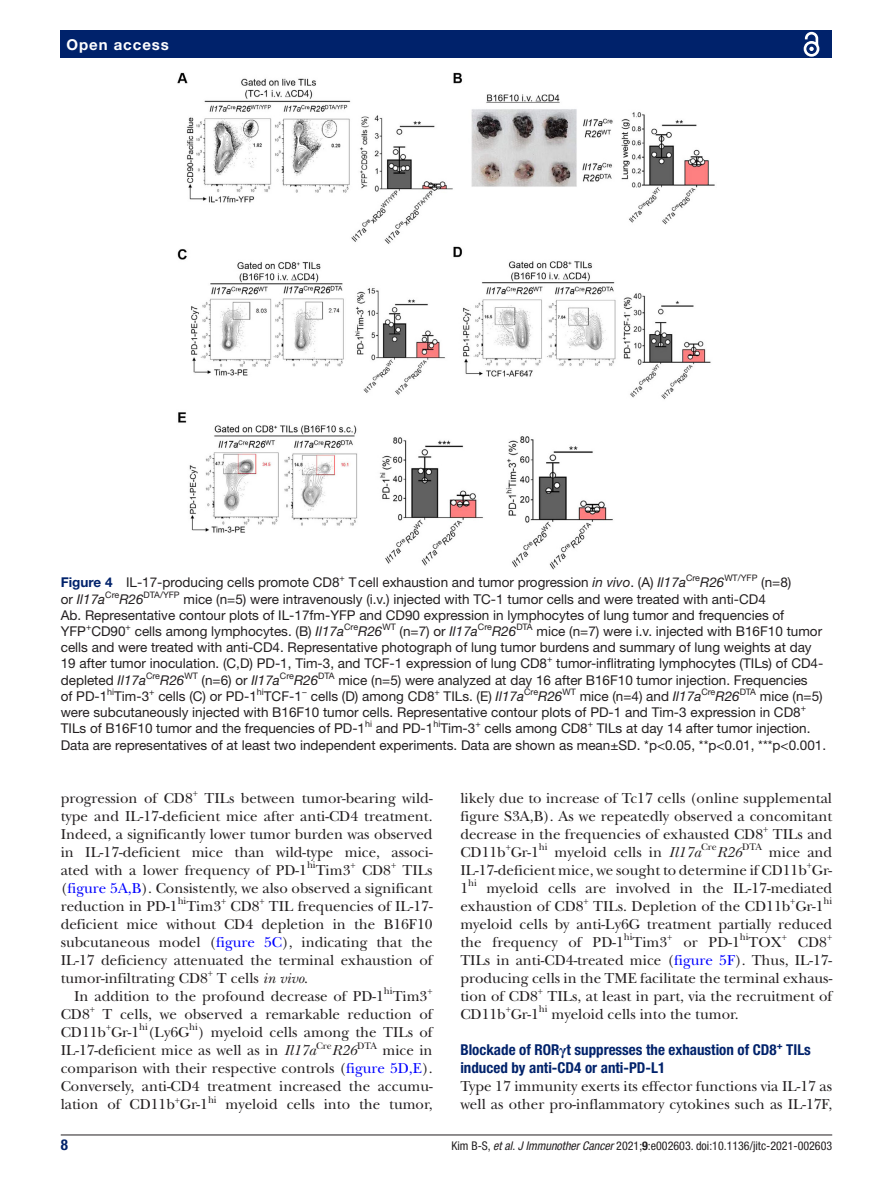
<style>
.page{position:relative;width:893px;height:1191px;background:#fff}
.page>*{position:absolute;margin:0;border:0;box-sizing:border-box;transform-origin:0 0}
.t1{font:15px/18px "New Baskerville";color:#231f20;text-align:justify}
.t2{font:700 condensed 15px/18px "Helvetica Neue LT Std";color:#00226b}
.t3{font:700 15px "Helvetica Neue LT Std";letter-spacing:.065em;color:#fff}
.t4{font:italic 15px "New Baskerville";color:#231f20}
.t5{font:13.5px/16.2px "Helvetica Neue LT Std";color:#231f20}
.t6{font:italic 13.5px "Helvetica Neue LT Std";color:#231f20}
.t7{font:condensed 12px "Helvetica Neue LT Std";color:#231f20}
.t8{font:9.9px "New Baskerville";color:#231f20}
.t9{font:9px "Helvetica Neue LT Std";color:#231f20}
.s1{font-weight:700;color:#00226b}
.s2{font-style:italic}
.s3{font-style:normal}
.s4{color:#00f}
.s5{font-family:"Times New Roman";font-stretch:normal}
.s6{font-weight:700}
</style>
<div class="page">
<hr style="left:61px;top:1134px;width:771px;height:1px;background:#231f20">
<div style="left:61px;top:31px;width:771px;height:27px;background:#00226b"></div>
<svg style="left:803px;top:31px;width:17px;height:26px"></svg>
<img style="left:177px;top:73px;width:538px;height:497px">
<p class="t3" style="left:66px;top:35px;width:104px">Open access</p>
<p class="t5" style="left:61px;top:574px;width:280px"><span class="s1">Figure 4</span> IL-17-producing cells promote CD8</p>
<p class="t9" style="left:340px;top:573px;width:7px">+</p>
<p class="t5" style="left:349px;top:574px;width:339px">Tcell exhaustion and tumor progression <span class="s2">in vivo</span>. (A) <span class="s2">Il17a</span></p>
<p class="t9" style="left:686px;top:573px;width:16px">Cre</p>
<p class="t6" style="left:700px;top:574px;width:26px">R26</p>
<p class="t9" style="left:724px;top:573px;width:35px">WT/YFP</p>
<p class="t5" style="left:761px;top:574px;width:32px">(n=8)</p>
<p class="t6" style="left:61px;top:591px;width:84px"><span class="s3">or</span> Il17a<sup>Cre</sup>R26</p>
<p class="t9" style="left:144px;top:589px;width:38px">DTA/YFP</p>
<p class="t5" style="left:61px;top:590px;width:763px;text-indent:123px">mice (n=5) were intravenously (i.v.) injected with TC-1 tumor cells and were treated with anti-CD4<br>Ab. Representative contour plots of IL-17fm-YFP and CD90 expression in lymphocytes of lung tumor and frequencies of YFP<sup>+</sup>CD90<sup>+</sup> cells among lymphocytes. (B) <span class="s2">Il17a</span><sup>Cre</sup><span class="s2">R26</span><sup>WT</sup> (n=7) or <span class="s2">Il17a</span><sup>Cre</sup><span class="s2">R26</span><sup>DTA</sup> mice (n=7) were i.v. injected with B16F10 tumor cells and were treated with anti-CD4. Representative photograph of lung tumor burdens and summary of lung weights at day 19 after tumor inoculation. (C,D) PD-1, Tim-3, and TCF-1 expression of lung CD8</p>
<p class="t9" style="left:547px;top:654px;width:7px">+</p>
<p class="t5" style="left:556px;top:655px;width:269px">tumor-inflitrating lymphocytes (TILs) of CD4-</p>
<p class="t5" style="left:61px;top:671px;width:125px">depleted <span class="s2">Il17a</span><sup>Cre</sup><span class="s2">R26</span></p>
<p class="t9" style="left:184px;top:670px;width:15px">WT</p>
<p class="t5" style="left:202px;top:671px;width:80px">(n=6) or <span class="s2">Il17a</span></p>
<p class="t9" style="left:280px;top:670px;width:16px">Cre</p>
<p class="t6" style="left:294px;top:672px;width:26px">R26</p>
<p class="t9" style="left:318px;top:670px;width:18px">DTA</p>
<p class="t5" style="left:61px;top:671px;width:767px;text-indent:278px">mice (n=5) were analyzed at day 16 after B16F10 tumor injection. Frequencies<br>of PD-1<sup>hi</sup>Tim-3<sup>+</sup> cells (C) or PD-1<sup>hi</sup>TCF-1<sup>−</sup> cells (D) among CD8<sup>+</sup> TILs. (E) <span class="s2">Il17a</span><sup>Cre</sup><span class="s2">R26</span><sup>WT</sup> mice (n=4) and <span class="s2">Il17a</span><sup>Cre</sup><span class="s2">R26</span><sup>DTA</sup> mice (n=5) were subcutaneously injected with B16F10 tumor cells. Representative contour plots of PD-1 and Tim-3 expression in CD8<sup>+ </sup>TILs of B16F10 tumor and the frequencies of PD-1<sup>hi</sup> and PD-1<sup>hi</sup>Tim-3<sup>+</sup> cells among CD8<sup>+</sup> TILs at day 14 after tumor injection.<br>Data are representatives of at least two independent experiments. Data are shown as mean±SD. *p&lt;0.05, **p&lt;0.01, ***p&lt;0.001.</p>
<p class="t1" style="left:61px;top:789px;width:134px">progression of CD8</p>
<p class="t8" style="left:193px;top:787px;width:7px">+</p>
<p class="t1" style="left:61px;top:789px;width:373px;text-indent:144px">TILs between tumor-bearing wild&shy;type and IL-17-deficient mice after anti-CD4 treatment.<br>Indeed, a significantly lower tumor burden was observed in IL-17-deficient mice than wild-type mice, associ&shy;ated with a lower frequency of PD-1</p>
<p class="t8" style="left:307px;top:859px;width:10px">hi</p>
<p class="t1" style="left:316px;top:861px;width:36px">Tim3</p>
<p class="t8" style="left:350px;top:859px;width:7px">+</p>
<p class="t1" style="left:362px;top:861px;width:31px">CD8</p>
<p class="t8" style="left:391px;top:859px;width:7px">+</p>
<p class="t1" style="left:61px;top:861px;width:373px;text-indent:342px">TILs (<span class="s4">figure 5A,B</span>). Consistently, we also observed a significant reduction in PD-1</p>
<p class="t8" style="left:178px;top:895px;width:10px">hi</p>
<p class="t1" style="left:186px;top:897px;width:36px">Tim3</p>
<p class="t8" style="left:221px;top:895px;width:7px">+</p>
<p class="t1" style="left:230px;top:897px;width:31px">CD8</p>
<p class="t8" style="left:260px;top:895px;width:7px">+</p>
<p class="t1" style="left:61px;top:897px;width:373px;text-indent:208px">TIL frequencies of IL-17- deficient mice without CD4 depletion in the B16F10 subcutaneous model (<span class="s4">figure 5C</span>), indicating that the IL-17 deficiency attenuated the terminal exhaustion of tumor-infiltrating CD8</p>
<p class="t8" style="left:208px;top:967px;width:7px">+</p>
<p class="t1" style="left:217px;top:969px;width:93px">T cells <span class="s2">in vivo</span>.</p>
<p class="t1" style="left:74px;top:987px;width:360px">In addition to the profound decrease of PD-1<sup>hi</sup>Tim3<sup>+</sup></p>
<p class="t1" style="left:61px;top:1005px;width:31px">CD8</p>
<p class="t8" style="left:90px;top:1003px;width:7px">+</p>
<p class="t1" style="left:61px;top:1005px;width:373px;text-indent:42px">T cells, we observed a remarkable reduction of<br>CD11b Gr-1</p>
<p class="t8" style="left:106px;top:1021px;width:7px">+</p>
<p class="t8" style="left:139px;top:1021px;width:10px">hi</p>
<p class="t1" style="left:148px;top:1023px;width:43px">(Ly6G</p>
<p class="t8" style="left:189px;top:1021px;width:10px">hi</p>
<p class="t1" style="left:61px;top:1023px;width:373px;text-indent:137px">) myeloid cells among the TILs of<br>IL-17-deficient mice as well as in <span class="s2">Il17a</span></p>
<p class="t8" style="left:316px;top:1039px;width:17px">Cre</p>
<p class="t4" style="left:332px;top:1041px;width:27px">R26</p>
<p class="t8" style="left:357px;top:1039px;width:21px">DTA</p>
<p class="t1" style="left:61px;top:1041px;width:373px;text-indent:322px">mice in comparison with their respective controls (<span class="s4">figure 5D,E</span>).<br>Conversely, anti-CD4 treatment increased the accumu&shy;lation of CD11b<sup>+</sup>Gr-1</p>
<p class="t8" style="left:208px;top:1093px;width:10px">hi</p>
<p class="t1" style="left:226px;top:1095px;width:209px">myeloid cells into the tumor,</p>
<p class="t1" style="left:460px;top:789px;width:373px">likely due to increase of Tc17 cells (online supplemental figure S3A,B). As we repeatedly observed a concomitant decrease in the frequencies of exhausted CD8</p>
<p class="t8" style="left:763px;top:823px;width:7px">+</p>
<p class="t1" style="left:773px;top:825px;width:61px">TILs and</p>
<p class="t8" style="left:506px;top:841px;width:7px">+</p>
<p class="t8" style="left:539px;top:841px;width:10px">hi</p>
<p class="t1" style="left:555px;top:843px;width:148px">myeloid cells in <span class="s2">Il17a</span></p>
<p class="t8" style="left:701px;top:841px;width:17px">Cre</p>
<p class="t4" style="left:717px;top:843px;width:27px">R26</p>
<p class="t8" style="left:742px;top:841px;width:21px">DTA</p>
<p class="t1" style="left:460px;top:843px;width:373px;text-align:right">mice and<br>IL-17-deficient mice, we sought to determine if CD11b Gr-</p>
<p class="t1" style="left:460px;top:843px;width:80px">CD11b Gr-1</p>
<p class="t8" style="left:807px;top:859px;width:7px">+</p>
<p class="t1" style="left:460px;top:879px;width:9px">1</p>
<p class="t8" style="left:468px;top:877px;width:10px">hi</p>
<p class="t1" style="left:460px;top:879px;width:373px;text-indent:26px">myeloid cells are involved in the IL-17-mediated exhaustion of CD8</p>
<p class="t8" style="left:790px;top:895px;width:7px">+</p>
<p class="t8" style="left:823px;top:895px;width:10px">hi</p>
<p class="t1" style="left:460px;top:915px;width:373px">myeloid cells by anti-Ly6G treatment partially reduced the frequency of PD-1</p>
<p class="t8" style="left:584px;top:895px;width:7px">+</p>
<p class="t1" style="left:593px;top:897px;width:232px">TILs. Depletion of the CD11b Gr-1</p>
<p class="t8" style="left:624px;top:931px;width:10px">hi</p>
<p class="t1" style="left:633px;top:933px;width:36px">Tim3</p>
<p class="t8" style="left:667px;top:931px;width:7px">+</p>
<p class="t1" style="left:683px;top:933px;width:58px">or PD-1</p>
<p class="t8" style="left:740px;top:931px;width:10px">hi</p>
<p class="t1" style="left:749px;top:933px;width:35px">TOX</p>
<p class="t8" style="left:782px;top:931px;width:7px">+</p>
<p class="t1" style="left:798px;top:933px;width:31px">CD8</p>
<p class="t8" style="left:827px;top:931px;width:7px">+</p>
<p class="t1" style="left:460px;top:951px;width:373px">TILs in anti-CD4-treated mice (<span class="s4">figure 5F</span>). Thus, IL-17- producing cells in the TME facilitate the terminal exhaus&shy;tion of CD8</p>
<p class="t8" style="left:538px;top:985px;width:7px">+</p>
<p class="t1" style="left:547px;top:987px;width:286px">TILs, at least in part, via the recruitment of</p>
<p class="t8" style="left:506px;top:1003px;width:7px">+</p>
<p class="t8" style="left:539px;top:1003px;width:10px">hi</p>
<p class="t1" style="left:552px;top:1005px;width:189px">myeloid cells into the tumor.</p>
<p class="t2" style="left:460px;top:1040px;width:352px">Blockade of ROR<span class="s5">γ</span>t suppresses the exhaustion of CD8<sup>+</sup> TILs induced by anti-CD4 or anti-PD-L1</p>
<p class="t1" style="left:460px;top:1077px;width:373px">Type 17 immunity exerts its effector functions via IL-17 as well as other pro-inflammatory cytokines such as IL-17F,</p>
<p class="t1" style="left:460px;top:1005px;width:80px">CD11b Gr-1</p>
<p class="t2" style="left:61px;top:1135px;width:9px">8</p>
<p class="t7" style="left:451px;top:1138px;width:382px">Kim B-S, <span class="s2">et al</span>. <span class="s2">J Immunother Cancer</span> 2021;<span class="s6">9</span>:e002603. doi:10.1136/jitc-2021-002603</p>
</div>
